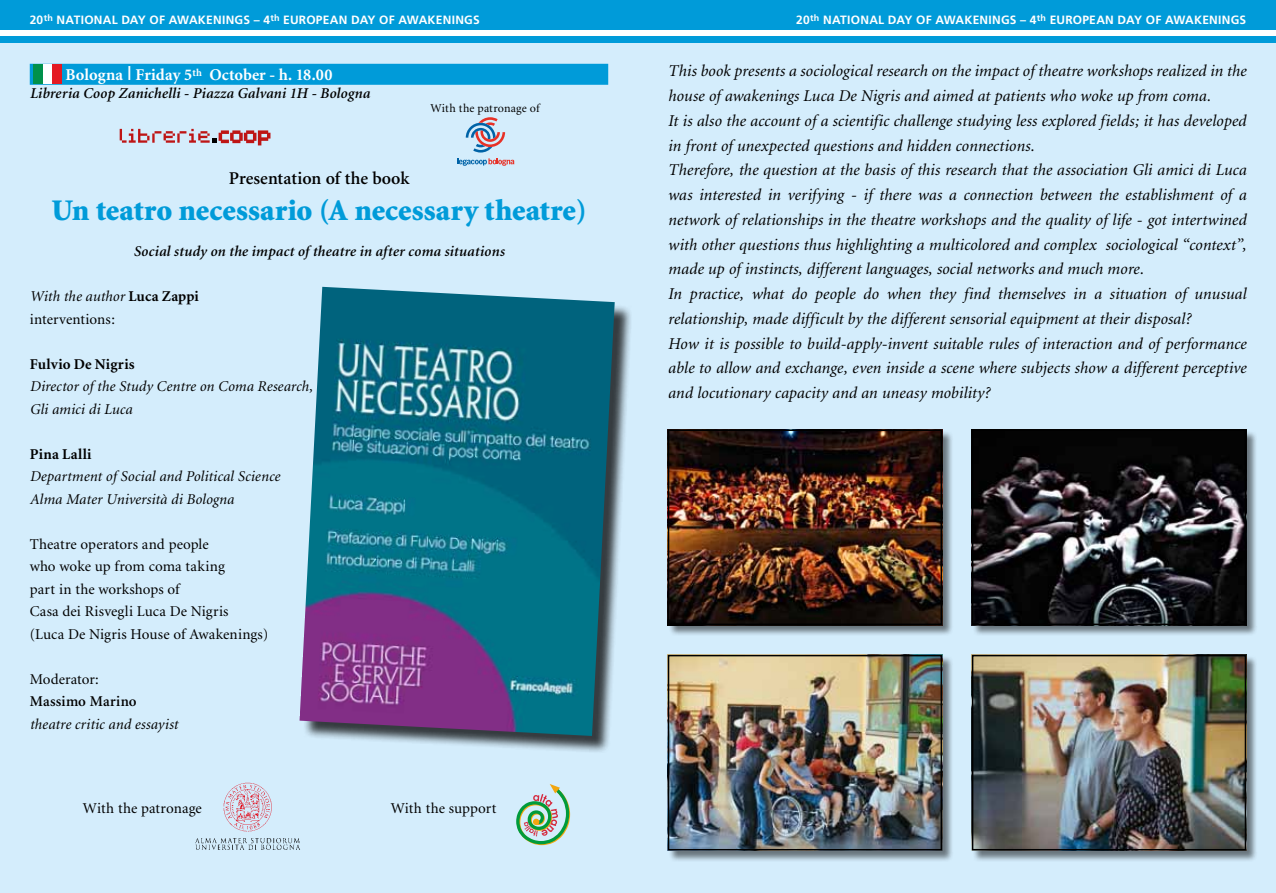
<style>
.page{position:relative;width:1276px;height:893px;background:#fff}
.page>*{position:absolute;margin:0;border:0;box-sizing:border-box;transform-origin:0 0}
.t1{font:900 30px "Minion";color:#009bd9}
.t2{font:600 18px "Minion";color:#000}
.t3{font:italic 16.5px/24.8px "Minion";letter-spacing:.005em;color:#000}
.t4{font:700 16.5px "Minion";letter-spacing:.005em;color:#fff}
.t5{font:15px/22.5px "Minion";letter-spacing:.005em;color:#000}
.t6{font:italic 15px/22.5px "Minion";letter-spacing:.01em;color:#000}
.t7{font:italic 600 15px "Minion";letter-spacing:.01em;color:#000}
.t8{font:700 15px "Minion";letter-spacing:.02em;color:#000}
.t9{font:600 15px "Minion";letter-spacing:.015em;color:#000}
.t10{font:700 12px "Frutiger";letter-spacing:.02em;color:#fff}
.t11{font:12px "Minion";letter-spacing:.01em;color:#000}
.s1{font-size:21px}
.s2{font-style:italic}
.s3{font-weight:700}
</style>
<div class="page">
<div style="left:638px;top:43px;width:638px;height:850px;background:#d4edfc"></div>
<div style="left:0;top:43px;width:638px;height:850px;background:#d4edfc"></div>
<div style="left:638px;top:0;width:638px;height:30px;background:#009bd9"></div>
<div style="left:0;top:0;width:638px;height:30px;background:#009bd9"></div>
<div style="left:638px;top:36px;width:638px;height:7px;background:#009bd9"></div>
<div style="left:0;top:36px;width:638px;height:7px;background:#009bd9"></div>
<svg style="left:457px;top:117px;width:57px;height:49px"></svg>
<svg style="left:120px;top:129px;width:150px;height:16px"></svg>
<div style="left:668px;top:430px;width:285px;height:207px;background:#000;opacity:.5"></div>
<img style="left:671px;top:432px;width:268px;height:190px">
<div style="left:668px;top:429px;width:274px;height:196px;border:2px solid #000"></div>
<div style="left:972px;top:430px;width:285px;height:207px;background:#000;opacity:.5"></div>
<img style="left:975px;top:432px;width:268px;height:190px">
<div style="left:972px;top:429px;width:274px;height:196px;border:2px solid #000"></div>
<div style="left:668px;top:655px;width:285px;height:207px;background:#000;opacity:.5"></div>
<img style="left:671px;top:658px;width:268px;height:189px">
<div style="left:668px;top:655px;width:274px;height:195px;border:2px solid #000"></div>
<div style="left:972px;top:655px;width:285px;height:207px;background:#000;opacity:.5"></div>
<img style="left:975px;top:658px;width:268px;height:189px">
<div style="left:972px;top:655px;width:274px;height:195px;border:2px solid #000"></div>
<div style="left:302px;top:290px;width:331px;height:464px;background:#000;opacity:.75"></div>
<img style="left:299px;top:287px;width:316px;height:449px">
<img style="left:223px;top:782px;width:49px;height:50px">
<img style="left:195px;top:838px;width:105px;height:12px">
<svg style="left:516px;top:784px;width:54px;height:61px"></svg>
<div style="left:30px;top:64px;width:578px;height:21px;background:#009bd9"></div>
<div style="left:33px;top:65px;width:10px;height:19px;background:#00914b"></div>
<div style="left:43px;top:65px;width:10px;height:19px;background:#fff"></div>
<div style="left:53px;top:65px;width:9px;height:19px;background:#e41a23"></div>
<p class="t10" style="left:30px;top:13px;width:451px">20<sup>th</sup> NATIONAL DAY OF AWAKENINGS – 4<sup>th</sup> EUROPEAN DAY OF AWAKENINGS</p>
<p class="t4" style="left:66px;top:66px;width:268px">Bologna <span class="s1">|</span> Friday 5<sup>th</sup> October - h. 18.00</p>
<p class="t7" style="left:30px;top:85px;width:342px">Libreria Coop Zanichelli - Piazza Galvani 1H - Bologna</p>
<p class="t11" style="left:430px;top:102px;width:111px">With the patronage of</p>
<p class="t2" style="left:229px;top:169px;width:182px">Presentation of the book</p>
<h1 class="t1" style="left:51px;top:195px;width:536px">Un teatro necessario (A necessary theatre)</h1>
<p class="t7" style="left:133px;top:244px;width:373px">Social study on the impact of theatre in after coma situations</p>
<p class="t5" style="left:30px;top:286px;width:171px"><span class="s2">With the author</span> <span class="s3">Luca Zappi </span>interventions:</p>
<p class="t8" style="left:30px;top:356px;width:106px">Fulvio De Nigris</p>
<p class="t6" style="left:30px;top:376px;width:284px">Director of the Study Centre on Coma Research,<br>Gli amici di Luca</p>
<p class="t8" style="left:30px;top:446px;width:63px">Pina Lalli</p>
<p class="t6" style="left:30px;top:466px;width:252px">Department of Social and Political Science<br>Alma Mater Università di Bologna</p>
<p class="t5" style="left:30px;top:533px;width:240px">Theatre operators and people<br>who woke up from coma taking<br>part in the workshops of<br>Casa dei Risvegli Luca De Nigris<br>(Luca De Nigris House of Awakenings)</p>
<p class="t5" style="left:30px;top:668px;width:71px">Moderator:</p>
<p class="t9" style="left:30px;top:694px;width:108px">Massimo Marino</p>
<p class="t6" style="left:30px;top:713px;width:150px">theatre critic and essayist</p>
<p class="t5" style="left:83px;top:797px;width:120px">With the patronage</p>
<p class="t5" style="left:391px;top:797px;width:107px">With the support</p>
<p class="t10" style="left:796px;top:13px;width:451px">20<sup>th</sup> NATIONAL DAY OF AWAKENINGS – 4<sup>th</sup> EUROPEAN DAY OF AWAKENINGS</p>
<p class="t3" style="left:668px;top:59px;width:580px">This book presents a sociological research on the impact of theatre workshops realized in the house of awakenings Luca De Nigris and aimed at patients who woke up from coma.<br>It is also the account of a scientific challenge studying less explored fields; it has developed in front of unexpected questions and hidden connections.<br>Therefore, the question at the basis of this research that the association Gli amici di Luca was interested in verifying - if there was a connection between the establishment of a network of relationships in the theatre workshops and the quality of life - got intertwined with other questions thus highlighting a multicolored and complex sociological “context”, made up of instincts, different languages, social networks and much more.<br>In practice, what do people do when they find themselves in a situation of unusual relationship, made difficult by the different sensorial equipment at their disposal?<br>How it is possible to build-apply-invent suitable rules of interaction and of performance able to allow and exchange, even inside a scene where subjects show a different perceptive and locutionary capacity and an uneasy mobility?</p>
</div>
